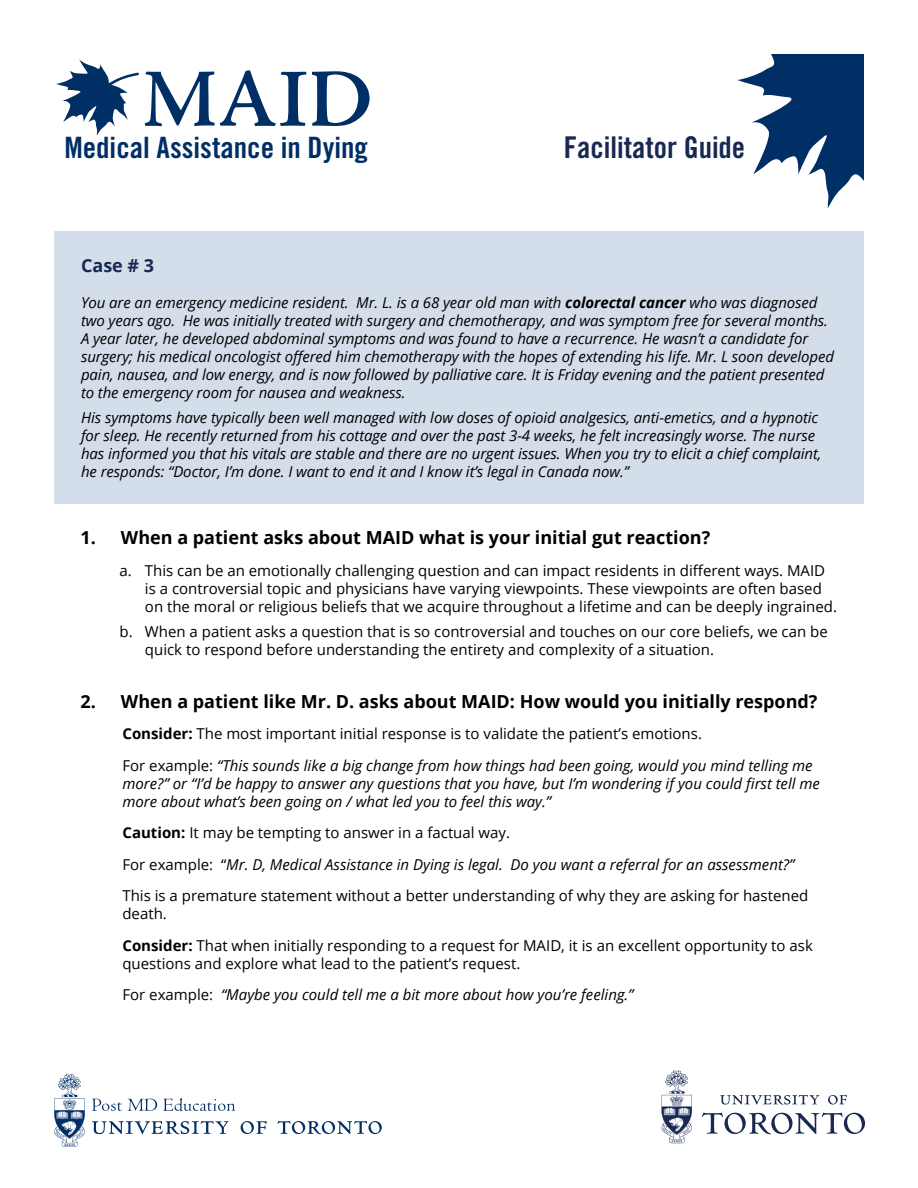
<style>
.page{position:relative;width:918px;height:1188px;background:#fff}
.page>*{position:absolute;margin:0;border:0;box-sizing:border-box;transform-origin:0 0}
.t1{font:600 83.25px "Adobe Jenson Pro";color:#002f65}
.t2{font:30px "Trade Gothic LT Std Bd Cn 20";color:#182852}
.t3{font:29.4px "Trade Gothic LT Std Bd Cn 20";color:#002f65}
.t4{font:700 18px "Open Sans";color:#000}
.t5{font:700 18px "Open Sans";color:#182852}
.t6{font:italic 15px/18px "Open Sans";letter-spacing:-.005em;color:#000}
.t7{font:15px/31.5px "Open Sans";color:#000}
.s1{font-weight:700}
.s2{font-style:italic}
</style>
<div class="page">
<svg style="left:702px;top:1095px;width:163px;height:39px"></svg>
<svg style="left:661px;top:1070px;width:31px;height:73px"></svg>
<svg style="left:92px;top:1099px;width:30px;height:12px"></svg>
<svg style="left:128px;top:1099px;width:29px;height:12px"></svg>
<svg style="left:163px;top:1098px;width:72px;height:13px"></svg>
<svg style="left:92px;top:1121px;width:290px;height:13px"></svg>
<svg style="left:54px;top:1073px;width:31px;height:74px"></svg>
<svg style="left:56px;top:59px;width:83px;height:77px"></svg>
<svg style="left:738px;top:54px;width:126px;height:155px"></svg>
<div style="left:54px;top:231px;width:810px;height:273px;background:#d4deeb"></div>
<h1 class="t1" style="left:142px;top:52px;width:232px">MAID</h1>
<h3 class="t3" style="left:64px;top:129px;width:305px">Medical Assistance in Dying</h3>
<h2 class="t2" style="left:564px;top:129px;width:183px">Facilitator Guide</h2>
<p class="t5" style="left:81px;top:253px;width:75px">Case # 3</p>
<p class="t6" style="left:81px;top:293px;width:755px">You are an emergency medicine resident. Mr. L. is a 68 year old man with <span class="s1">colorectal cancer</span> who was diagnosed two years ago. He was initially treated with surgery and chemotherapy, and was symptom free for several months.<br>A year later, he developed abdominal symptoms and was found to have a recurrence. He wasn’t a candidate for surgery; his medical oncologist offered him chemotherapy with the hopes of extending his life. Mr. L soon developed pain, nausea, and low energy, and is now followed by palliative care. It is Friday evening and the patient presented to the emergency room for nausea and weakness.</p>
<p class="t6" style="left:81px;top:408px;width:742px">His symptoms have typically been well managed with low doses of opioid analgesics, anti-emetics, and a hypnotic for sleep. He recently returned from his cottage and over the past 3-4 weeks, he felt increasingly worse. The nurse has informed you that his vitals are stable and there are no urgent issues. When you try to elicit a chief complaint, he responds: “Doctor, I’m done. I want to end it and I know it’s legal in Canada now.”</p>
<p class="t4" style="left:80px;top:525px;width:631px">1. When a patient asks about MAID what is your initial gut reaction?</p>
<p class="t7" style="left:145px;top:561px;width:694px;line-height:18px;text-indent:-26px">a. This can be an emotionally challenging question and can impact residents in different ways. MAID is a controversial topic and physicians have varying viewpoints. These viewpoints are often based on the moral or religious beliefs that we acquire throughout a lifetime and can be deeply ingrained.</p>
<p class="t7" style="left:145px;top:622px;width:684px;line-height:18px;text-indent:-26px">b. When a patient asks a question that is so controversial and touches on our core beliefs, we can be quick to respond before understanding the entirety and complexity of a situation.</p>
<p class="t4" style="left:80px;top:689px;width:739px">2. When a patient like Mr. D. asks about MAID: How would you initially respond?</p>
<p class="t7" style="left:122px;top:718px;width:692px"><span class="s1">Consider:</span> The most important initial response is to validate the patient’s emotions.<br>For example: <span class="s2">“This sounds like a big change from how things had been going, would you mind telling me</span></p>
<p class="t6" style="left:122px;top:774px;width:699px">more?” or “I’d be happy to answer any questions that you have, but I’m wondering if you could first tell me more about what’s been going on / what led you to feel this way.”</p>
<p class="t7" style="left:122px;top:817px;width:687px"><span class="s1">Caution:</span> It may be tempting to answer in a factual way.<br>For example: “<span class="s2">Mr. D, Medical Assistance in Dying is legal. Do you want a referral for an assessment?”<br></span>This is a premature statement without a better understanding of why they are asking for hastened</p>
<p class="t7" style="left:122px;top:898px;width:692px">death.<br><span class="s1">Consider:</span> That when initially responding to a request for MAID, it is an excellent opportunity to ask</p>
<p class="t7" style="left:122px;top:947px;width:513px">questions and explore what lead to the patient’s request.<br>For example: <span class="s2">“Maybe you could tell me a bit more about how you’re feeling.”</span></p>
</div>
